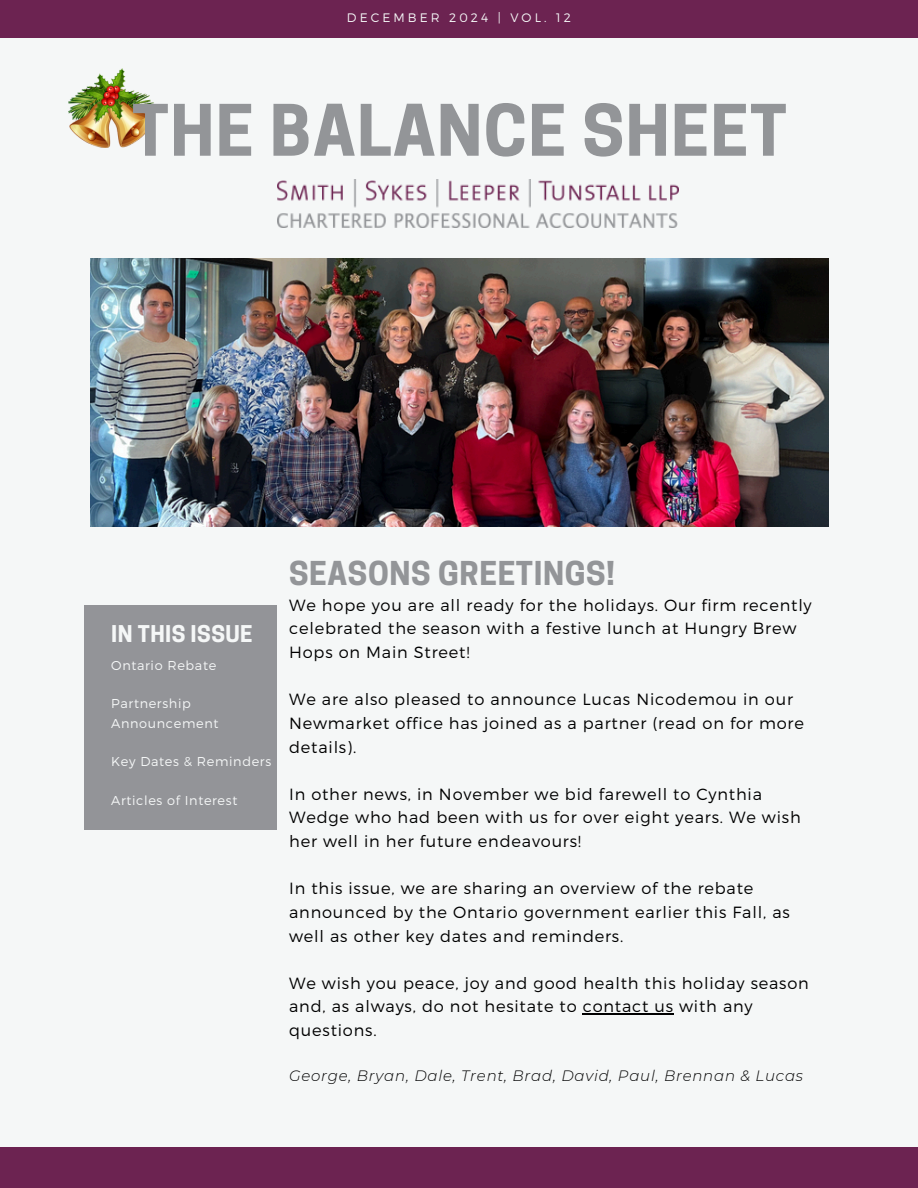
<style>
.page{position:relative;width:918px;height:1188px;background:#f5f7f7}
.page>*{position:absolute;margin:0;border:0;box-sizing:border-box;transform-origin:0 0}
.t1{font:700 66.45px "Cooper Hewitt";letter-spacing:.02em;color:#939598}
.t2{font:700 30.9px "Cooper Hewitt";letter-spacing:.02em;color:#939598}
.t3{font:700 21.75px "Cooper Hewitt";letter-spacing:.02em;color:#f5f7f7}
.t4{font:300 16.2px/23.7px "Montserrat";letter-spacing:.05em;color:#000}
.t5{font:italic 300 15px "Montserrat";letter-spacing:.05em;color:#000}
.t6{font:300 12.9px/19.4px "Montserrat";letter-spacing:.05em;color:#f5f7f7}
.t7{font:300 12.3px "Montserrat";letter-spacing:.25em;color:#f5f7f7}
</style>
<div class="page">
<img style="left:90px;top:259px;width:738px;height:268px">
<div style="left:85px;top:606px;width:192px;height:224px;background:#939498"></div>
<div style="left:0;top:0;width:918px;height:38px;background:#6c2351"></div>
<img style="left:277px;top:180px;width:402px;height:47px">
<div style="left:0;top:1148px;width:918px;height:40px;background:#6c2351"></div>
<img style="left:68px;top:69px;width:87px;height:78px">
<hr style="left:583px;top:1014px;width:91px;height:1px;background:#000">
<p class="t7" style="left:347px;top:10px;width:225px">DECEMBER 2024 | VOL. 12</p>
<h4 class="t1" style="left:132px;top:106px;width:657px">THE BALANCE SHEET</h4>
<p class="t3" style="left:111px;top:625px;width:143px">IN THIS ISSUE</p>
<h5 class="t6" style="left:111px;top:655px;width:107px">Ontario Rebate</h5>
<p class="t6" style="left:111px;top:693px;width:109px">Partnership<br>Announcement</p>
<h1 class="t6" style="left:111px;top:751px;width:161px">Key Dates &amp; Reminders</h1>
<p class="t6" style="left:111px;top:790px;width:128px">Articles of Interest</p>
<h3 class="t2" style="left:289px;top:561px;width:327px">SEASONS GREETINGS!</h3>
<p class="t4" style="left:289px;top:592px;width:524px">We hope you are all ready for the holidays. Our firm recently celebrated the season with a festive lunch at Hungry Brew<br>Hops on Main Street!</p>
<p class="t4" style="left:289px;top:687px;width:516px">We are also pleased to announce Lucas Nicodemou in our<br>Newmarket office has joined as a partner (read on for more details).</p>
<p class="t4" style="left:289px;top:781px;width:513px">In other news, in November we bid farewell to Cynthia<br>Wedge who had been with us for over eight years. We wish her well in her future endeavours!</p>
<p class="t4" style="left:289px;top:876px;width:502px">In this issue, we are sharing an overview of the rebate announced by the Ontario government earlier this Fall, as well as other key dates and reminders.</p>
<p class="t4" style="left:289px;top:970px;width:521px">We wish you peace, joy and good health this holiday season and, as always, do not hesitate to contact us with any questions.</p>
<h2 class="t5" style="left:289px;top:1067px;width:515px">George, Bryan, Dale, Trent, Brad, David, Paul, Brennan &amp; Lucas</h2>
</div>
